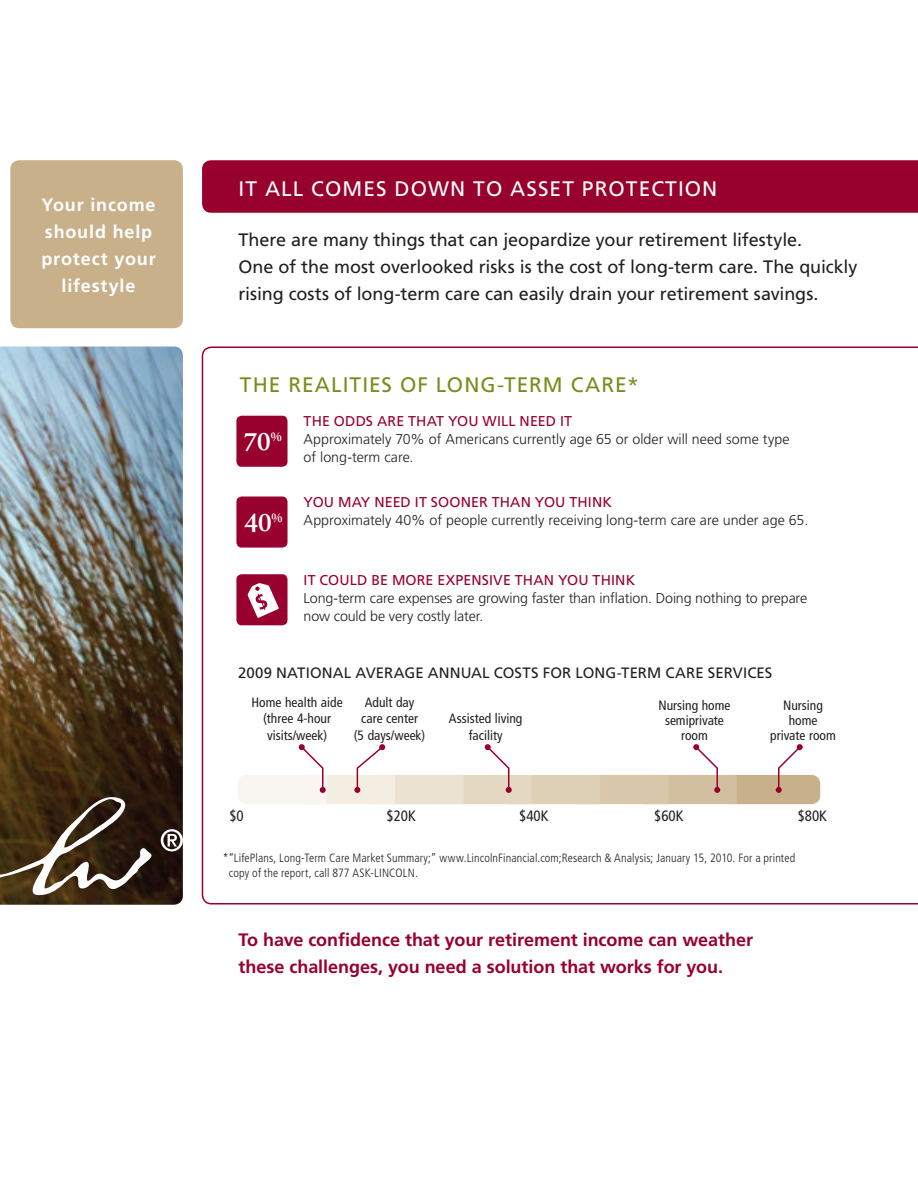
<style>
.page{position:relative;width:918px;height:1188px;background:#fff}
.page>*{position:absolute;margin:0;border:0;box-sizing:border-box;transform-origin:0 0}
.t1{font:600 27px "Sabon Next LT";color:#fff}
.t2{font:21px "Frutiger LT Std";letter-spacing:.05em;color:#fff}
.t3{font:21px "Frutiger LT Std";color:#778e1d}
.t4{font:18px/27px "Frutiger LT Std";letter-spacing:-.005em;color:#231f20}
.t5{font:700 18px/27px "Frutiger LT Std";letter-spacing:-.005em;color:#98012d}
.t6{font:700 18px/27px "Frutiger LT Std";letter-spacing:.045em;color:#fff;text-align:center}
.t7{font:15px "Frutiger LT Std";letter-spacing:.005em;color:#231f20}
.t8{font:condensed 15px "Frutiger LT Std";color:#231f20}
.t9{font:300 14.25px/18px "Frutiger LT Std";letter-spacing:-.005em;color:#231f20}
.t10{font:14.25px "Frutiger LT Std";letter-spacing:.01em;color:#98012d}
.t11{font:condensed 13.5px/16.5px "Frutiger LT Std";color:#231f20;text-align:center}
.t12{font:300 condensed 12px/15px "Frutiger LT Std";letter-spacing:.01em;color:#231f20}
</style>
<div class="page">
<img style="left:0;top:346px;width:183px;height:383px">
<svg style="left:201px;top:346px;width:717px;height:559px"></svg>
<div style="left:10px;top:160px;width:173px;height:168px;background:#c8b08b;border-radius:9px"></div>
<div style="left:202px;top:160px;width:716px;height:53px;background:#98012d"></div>
<svg style="left:0;top:729px;width:183px;height:176px;background:#473623"></svg>
<div style="left:721px;top:775px;width:99px;height:29px;background:#c8b08b;border-radius:9px"></div>
<svg style="left:238px;top:744px;width:499px;height:60px"></svg>
<svg style="left:776px;top:744px;width:27px;height:49px"></svg>
<div style="left:236px;top:416px;width:52px;height:51px;background:#98012d;border-radius:5px"></div>
<div style="left:236px;top:497px;width:52px;height:51px;background:#98012d;border-radius:5px"></div>
<div style="left:236px;top:574px;width:52px;height:51px;background:#98012d;border-radius:5px"></div>
<svg style="left:247px;top:583px;width:32px;height:35px"></svg>
<p class="t6" style="left:41px;top:191px;width:116px">Your income should help protect your lifestyle</p>
<h2 class="t2" style="left:239px;top:176px;width:286px">It all comes down to ASSET</h2>
<h2 class="t2" style="left:582px;top:176px;width:137px">protecti on</h2>
<p class="t4" style="left:238px;top:226px;width:620px">There are many things that can jeopardize your retirement lifestyle.<br>One of the most overlooked risks is the cost of long-term care. The quickly rising costs of long-term care can easily drain your retirement savings.</p>
<h2 class="t3" style="left:211px;top:373px;width:92px">THEREAL</h2>
<h2 class="t3" style="left:343px;top:373px;width:108px">ITIES OF LON</h2>
<h2 class="t3" style="left:481px;top:373px;width:39px">G-TERM</h2>
<h2 class="t3" style="left:571px;top:373px;width:15px">CARE</h2>
<h2 class="t3" style="left:627px;top:373px;width:13px">*</h2>
<h1 class="t1" style="left:244px;top:426px;width:40px">70<sup>%</sup></h1>
<h1 class="t1" style="left:245px;top:507px;width:40px">40<sup>%</sup></h1>
<p class="t10" style="left:304px;top:413px;width:41px">THE ODDS</p>
<p class="t10" style="left:377px;top:413px;width:10px">ARE</p>
<p class="t10" style="left:408px;top:413px;width:121px">THAT YOU WILL NEED</p>
<p class="t10" style="left:560px;top:413px;width:13px">IT</p>
<p class="t9" style="left:304px;top:431px;width:488px">Approximately 70% of Americans currently age 65 or older will need some type of long-term care.</p>
<p class="t10" style="left:304px;top:494px;width:81px">YOU MAY NEED</p>
<p class="t10" style="left:415px;top:494px;width:27px">IT SOONER</p>
<p class="t10" style="left:492px;top:494px;width:122px">THAN YOU THIN K</p>
<p class="t9" style="left:304px;top:511px;width:506px">Approximately 40% of people currently receiving long-term care are under age 65.</p>
<p class="t10" style="left:304px;top:572px;width:100px">IT COULD BE MORE</p>
<p class="t10" style="left:438px;top:572px;width:27px">EXPENS</p>
<p class="t10" style="left:489px;top:572px;width:148px">IVE THAN YOU THIN K</p>
<p class="t9" style="left:304px;top:589px;width:505px">Long-term care expenses are growing faster than inflation. Doing nothing to prepare now could be very costly later.</p>
<p class="t7" style="left:238px;top:664px;width:202px">2009 nati onal average ANN</p>
<p class="t7" style="left:461px;top:664px;width:313px">UAL costs for long -term care servi ces</p>
<p class="t11" style="left:252px;top:694px;width:93px">Home health aide (three 4-hour visits/week)</p>
<p class="t11" style="left:354px;top:694px;width:73px">Adult day care center<br>(5 days/week)</p>
<p class="t11" style="left:449px;top:711px;width:75px">Assisted living facility</p>
<p class="t11" style="left:658px;top:698px;width:74px;line-height:15px">Nursing home semiprivate room</p>
<p class="t11" style="left:770px;top:698px;width:67px;line-height:15px">Nursing home private room</p>
<p class="t8" style="left:229px;top:807px;width:16px">$0</p>
<p class="t8" style="left:386px;top:807px;width:31px">$20K</p>
<p class="t8" style="left:519px;top:807px;width:31px">$40K</p>
<p class="t8" style="left:654px;top:807px;width:31px">$60K</p>
<p class="t8" style="left:798px;top:807px;width:31px">$80K</p>
<p class="t12" style="left:229px;top:850px;width:568px;text-indent:-6px">*“LifePlans, Long-Term Care Market Summary;” www.LincolnFinancial.com;Research &amp; Analysis; January 15, 2010. For a printed copy of the report, call 877 ASK-LINCOLN.</p>
<p class="t5" style="left:238px;top:927px;width:516px">To have confidence that your retirement income can weather these challenges, you need a solution that works for you.</p>
</div>
